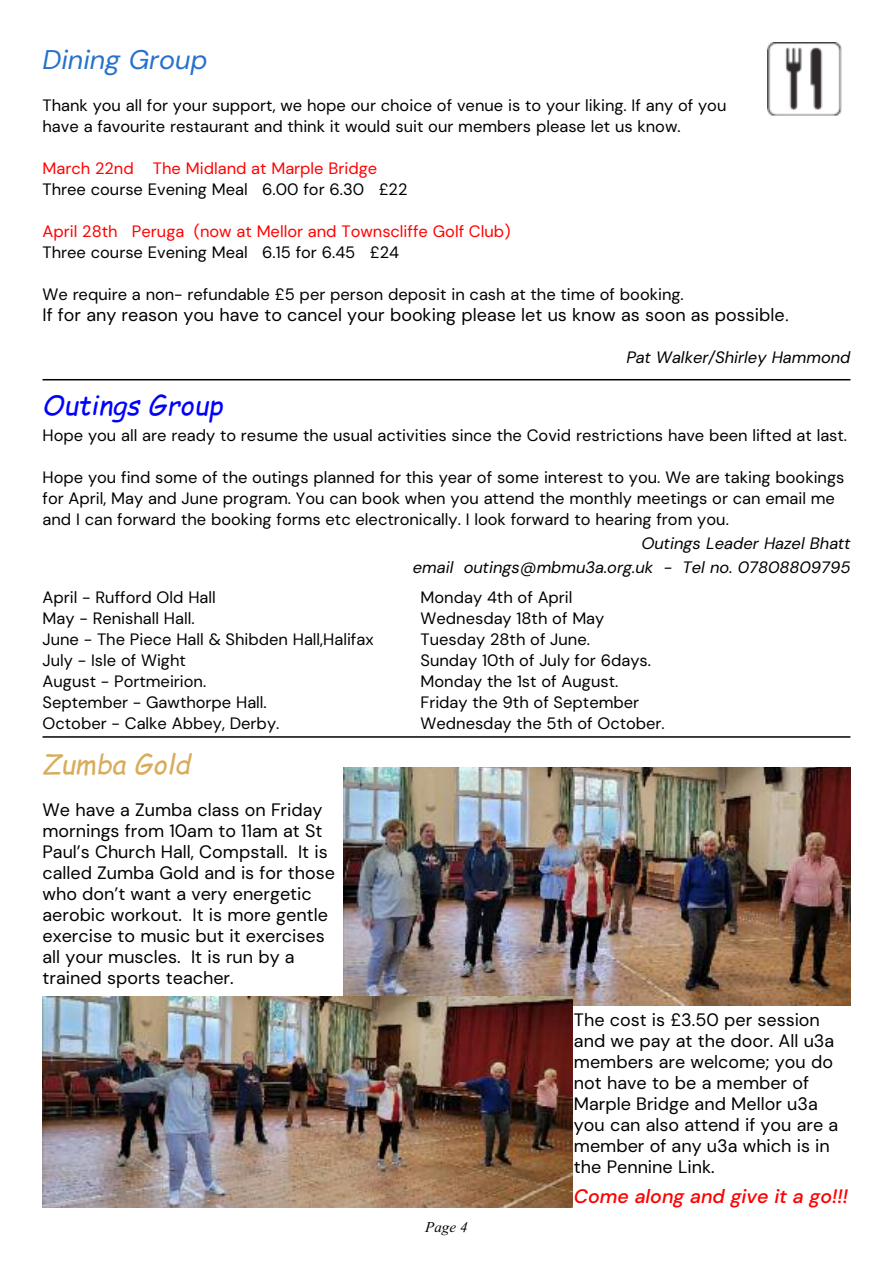
<style>
.page{position:relative;width:893px;height:1263px;background:#fff}
.page>*{position:absolute;margin:0;border:0;box-sizing:border-box;transform-origin:0 0}
.t1{font:italic 27px "Comic Sans MS";color:#00f}
.t2{font:italic 27px "DM Sans";color:#2671cb}
.t3{font:italic 27px "Comic Sans MS";color:#d8ac5b}
.t4{font:italic 500 19.5px "DM Sans";color:#f00}
.t5{font:18px/21px "DM Sans";color:#000}
.t6{font:16.5px/21px "DM Sans";color:#000}
.t7{font:italic 16.5px/24px "DM Sans";color:#000;text-align:right}
.t8{font:16.5px "DM Sans";color:#f00}
.t9{font:italic 15px "Times New Roman";color:#000}
.s1{font-family:"Times New Roman"}
</style>
<div class="page">
<hr style="left:43px;top:736px;width:807px;height:2px;background:#000">
<img style="left:767px;top:43px;width:74px;height:73px">
<hr style="left:43px;top:379px;width:807px;height:1px;background:#000">
<img style="left:343px;top:767px;width:507px;height:238px">
<img style="left:43px;top:996px;width:529px;height:212px">
<h1 class="t2" style="left:43px;top:43px;width:166px">Dining Group</h1>
<p class="t6" style="left:43px;top:95px;width:685px">Thank you all for your support, we hope our choice of venue is to your liking. If any of you have a favourite restaurant and think it would suit our members please let us know.</p>
<p class="t8" style="left:43px;top:158px;width:336px">March 22nd The Midland at Marple Bridge</p>
<p class="t6" style="left:43px;top:179px;width:366px">Three course Evening Meal 6.00 for 6.30 £22</p>
<p class="t8" style="left:43px;top:221px;width:469px">April 28th Peruga (now at Mellor and Townscliffe Golf Club)</p>
<p class="t6" style="left:43px;top:242px;width:358px">Three course Evening Meal 6.15 for 6.45 £24</p>
<p class="t6" style="left:43px;top:284px;width:643px">We require a non- refundable £5 per person deposit in cash at the time of booking.</p>
<p class="t5" style="left:43px;top:304px;width:748px">If for any reason you have to cancel your booking please let us know as soon as possible<span class="s1">.</span></p>
<p class="t7" style="left:626px;top:345px;width:226px">Pat Walker/Shirley Hammond</p>
<h1 class="t1" style="left:43px;top:390px;width:182px">Outings Group</h1>
<p class="t6" style="left:43px;top:424px;width:806px">Hope you all are ready to resume the usual activities since the Covid restrictions have been lifted at last.</p>
<p class="t6" style="left:43px;top:466px;width:803px">Hope you find some of the outings planned for this year of some interest to you. We are taking bookings for April, May and June program. You can book when you attend the monthly meetings or can email me and I can forward the booking forms etc electronically. I look forward to hearing from you.</p>
<p class="t7" style="left:413px;top:531px;width:439px">Outings Leader Hazel Bhatt<br>email outings@mbmu3a.org.uk - Tel no. 07808809795</p>
<p class="t6" style="left:43px;top:586px;width:175px">April - Rufford Old Hall</p>
<p class="t6" style="left:421px;top:586px;width:154px">Monday 4th of April</p>
<p class="t6" style="left:43px;top:607px;width:154px">May - Renishall Hall.</p>
<p class="t6" style="left:421px;top:607px;width:185px">Wednesday 18th of May</p>
<p class="t6" style="left:43px;top:628px;width:333px">June - The Piece Hall &amp; Shibden Hall,Halifax</p>
<p class="t6" style="left:421px;top:628px;width:171px">Tuesday 28th of June.</p>
<p class="t6" style="left:43px;top:649px;width:145px">July - Isle of Wight</p>
<p class="t6" style="left:421px;top:649px;width:232px">Sunday 10th of July for 6days.</p>
<p class="t6" style="left:43px;top:670px;width:165px">August - Portmeirion.</p>
<p class="t6" style="left:421px;top:670px;width:199px">Monday the 1st of August.</p>
<p class="t6" style="left:43px;top:691px;width:226px">September - Gawthorpe Hall.</p>
<p class="t6" style="left:421px;top:691px;width:220px">Friday the 9th of September</p>
<p class="t6" style="left:43px;top:712px;width:238px">October - Calke Abbey, Derby.</p>
<p class="t6" style="left:421px;top:712px;width:246px">Wednesday the 5th of October.</p>
<h1 class="t3" style="left:43px;top:749px;width:150px">Zumba Gold</h1>
<p class="t5" style="left:43px;top:799px;width:294px">We have a Zumba class on Friday mornings from 10am to 11am at St<br>Paul’s Church Hall, Compstall. It is called Zumba Gold and is for those who don’t want a very energetic aerobic workout. It is more gentle exercise to music but it exercises all your muscles. It is run by a trained sports teacher.</p>
<p class="t9" style="left:425px;top:1218px;width:44px">Page 4</p>
<p class="t5" style="left:574px;top:1009px;width:266px">The cost is £3.50 per session and we pay at the door. All u3a members are welcome; you do not have to be a member of<br>Marple Bridge and Mellor u3a you can also attend if you are a member of any u3a which is in the Pennine Link.</p>
<p class="t4" style="left:574px;top:1184px;width:276px">Come along and give it a go!!!</p>
</div>
